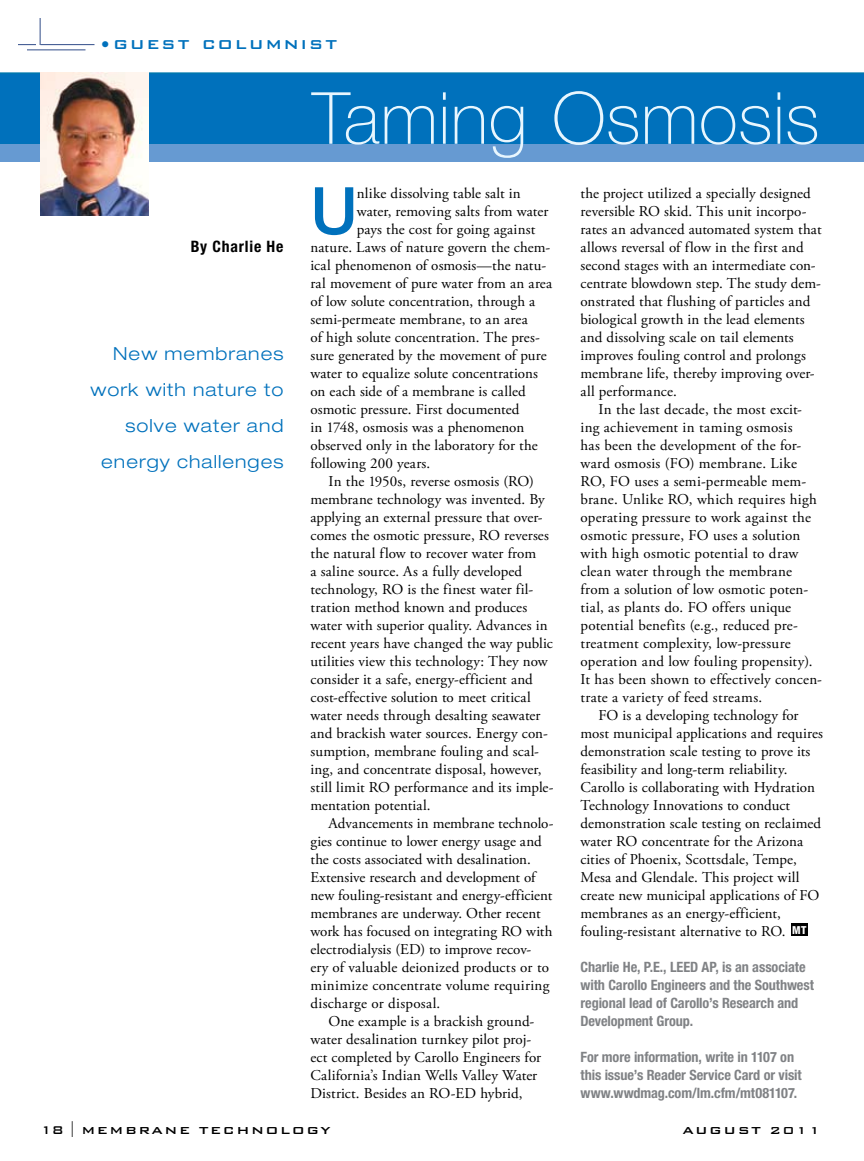
<style>
.page{position:relative;width:864px;height:1161px;background:#fff}
.page>*{position:absolute;margin:0;border:0;box-sizing:border-box;transform-origin:0 0}
.t1{font:100 72px "Helvetica Neue LT Std";letter-spacing:.005em;color:#e8f6fe}
.t2{font:500 65.4px "Helvetica Neue LT Std";color:#0071bc}
.t3{font:500 21px "Bank Gothic BT";color:#0071bc}
.t4{font:300 expanded 18px/36px "Helvetica Neue LT Std";letter-spacing:.06em;color:#0071bc;text-align:right}
.t5{font:700 condensed 15.75px "Helvetica Neue LT Std";letter-spacing:.05em;color:#000}
.t6{font:15px/18px "Adobe Garamond Pro";letter-spacing:.005em;color:#000}
.t7{font:700 condensed 14.25px/18px "Helvetica Neue LT Std";letter-spacing:-.005em;color:#808285}
.t8{font:500 13.5px "Bank Gothic BT";letter-spacing:.1em;color:#000;scale:1.11 1}
.s1{font-family:"Helvetica Neue LT Std";font-weight:800;font-stretch:condensed;font-size:11.1px;color:#fff}
.s2{font-size:15px}
.s3{font-family:"Futura Std";font-weight:300;font-size:21px}
</style>
<div class="page">
<div style="left:0;top:72px;width:864px;height:72px;background:#0071bc"></div>
<hr style="left:27px;top:50px;width:59px;height:1px;background:#314d89">
<hr style="left:40px;top:44px;width:54px;height:1px;background:#314d89">
<svg style="left:18px;top:18px;width:23px;height:27px"></svg>
<div style="left:791px;top:924px;width:16px;height:12px;background:#000"></div>
<div style="left:0;top:144px;width:864px;height:18px;background:#669ad2"></div>
<img style="left:40px;top:72px;width:108px;height:144px">
<h3 class="t3" style="left:99px;top:32px;width:240px">•guest columnist</h3>
<p class="t5" style="left:191px;top:237px;width:94px">By Charlie He</p>
<p class="t4" style="left:90px;top:335px;width:195px">New membranes work with nature to solve water and energy challenges</p>
<h1 class="t1" style="left:312px;top:77px;width:509px">Taming Osmosis</h1>
<h2 class="t2" style="left:310px;top:172px;width:49px">U</h2>
<p class="t6" style="left:357px;top:185px;width:166px">nlike dissolving table salt in</p>
<p class="t6" style="left:357px;top:203px;width:193px">water, removing salts from water</p>
<p class="t6" style="left:357px;top:221px;width:180px">pays the cost for going against</p>
<p class="t6" style="left:311px;top:239px;width:241px">nature. Laws of nature govern the chem-</p>
<p class="t6" style="left:311px;top:257px;width:237px">ical phenomenon of osmosis—the natu-</p>
<p class="t6" style="left:311px;top:275px;width:243px">ral movement of pure water from an area</p>
<p class="t6" style="left:311px;top:293px;width:226px">of low solute concentration, through a</p>
<p class="t6" style="left:311px;top:311px;width:219px">semi-permeate membrane, to an area</p>
<p class="t6" style="left:311px;top:329px;width:231px">of high solute concentration. The pres-</p>
<p class="t6" style="left:311px;top:347px;width:238px">sure generated by the movement of pure</p>
<p class="t6" style="left:311px;top:365px;width:229px">water to equalize solute concentrations</p>
<p class="t6" style="left:311px;top:383px;width:217px">on each side of a membrane is called</p>
<p class="t6" style="left:311px;top:401px;width:210px">osmotic pressure. First documented</p>
<p class="t6" style="left:311px;top:419px;width:215px">in 1748, osmosis was a phenomenon</p>
<p class="t6" style="left:311px;top:437px;width:229px">observed only in the laboratory for the</p>
<p class="t6" style="left:311px;top:455px;width:121px">following 200 years.</p>
<p class="t6" style="left:329px;top:473px;width:207px">In the 1950s, reverse osmosis (RO)</p>
<p class="t6" style="left:311px;top:491px;width:236px">membrane technology was invented. By</p>
<p class="t6" style="left:311px;top:509px;width:234px">applying an external pressure that over-</p>
<p class="t6" style="left:311px;top:527px;width:240px">comes the osmotic pressure, RO reverses</p>
<p class="t6" style="left:311px;top:545px;width:227px">the natural flow to recover water from</p>
<p class="t6" style="left:311px;top:563px;width:213px">a saline source. As a fully developed</p>
<p class="t6" style="left:311px;top:581px;width:224px">technology, RO is the finest water fil-</p>
<p class="t6" style="left:311px;top:599px;width:218px">tration method known and produces</p>
<p class="t6" style="left:311px;top:617px;width:239px">water with superior quality. Advances in</p>
<p class="t6" style="left:311px;top:635px;width:244px">recent years have changed the way public</p>
<p class="t6" style="left:311px;top:653px;width:239px">utilities view this technology: They now</p>
<p class="t6" style="left:311px;top:671px;width:224px">consider it a safe, energy-efficient and</p>
<p class="t6" style="left:311px;top:689px;width:222px">cost-effective solution to meet critical</p>
<p class="t6" style="left:311px;top:707px;width:232px">water needs through desalting seawater</p>
<p class="t6" style="left:311px;top:725px;width:239px">and brackish water sources. Energy con-</p>
<p class="t6" style="left:311px;top:743px;width:230px">sumption, membrane fouling and scal-</p>
<p class="t6" style="left:311px;top:761px;width:233px">ing, and concentrate disposal, however,</p>
<p class="t6" style="left:311px;top:779px;width:245px">still limit RO performance and its imple-</p>
<p class="t6" style="left:311px;top:797px;width:122px">mentation potential.</p>
<p class="t6" style="left:329px;top:815px;width:227px">Advancements in membrane technolo-</p>
<p class="t6" style="left:311px;top:833px;width:233px">gies continue to lower energy usage and</p>
<p class="t6" style="left:311px;top:851px;width:222px">the costs associated with desalination.</p>
<p class="t6" style="left:311px;top:869px;width:227px">Extensive research and development of</p>
<p class="t6" style="left:311px;top:887px;width:243px">new fouling-resistant and energy-efficient</p>
<p class="t6" style="left:311px;top:905px;width:232px">membranes are underway. Other recent</p>
<p class="t6" style="left:311px;top:923px;width:244px">work has focused on integrating RO with</p>
<p class="t6" style="left:311px;top:941px;width:222px">electrodialysis (ED) to improve recov-</p>
<p class="t6" style="left:311px;top:959px;width:240px">ery of valuable deionized products or to</p>
<p class="t6" style="left:311px;top:977px;width:240px">minimize concentrate volume requiring</p>
<p class="t6" style="left:311px;top:995px;width:131px">discharge or disposal.</p>
<p class="t6" style="left:329px;top:1013px;width:207px">One example is a brackish ground-</p>
<p class="t6" style="left:311px;top:1031px;width:222px">water desalination turnkey pilot proj-</p>
<p class="t6" style="left:311px;top:1049px;width:232px">ect completed by Carollo Engineers for</p>
<p class="t6" style="left:311px;top:1067px;width:228px">California’s Indian Wells Valley Water</p>
<p class="t6" style="left:311px;top:1085px;width:214px">District. Besides an RO-ED hybrid,</p>
<p class="t6" style="left:581px;top:185px;width:243px">the project utilized a specially designed reversible RO skid. This unit incorpo&shy;rates an advanced automated system that allows reversal of flow in the first and second stages with an intermediate con&shy;centrate blowdown step. The study dem&shy;onstrated that flushing of particles and biological growth in the lead elements and dissolving scale on tail elements improves fouling control and prolongs membrane life, thereby improving over&shy;all performance.</p>
<p class="t6" style="left:599px;top:401px;width:205px">In the last decade, the most excit-</p>
<p class="t6" style="left:581px;top:419px;width:214px">ing achievement in taming osmosis</p>
<p class="t6" style="left:581px;top:437px;width:222px">has been the development of the for-</p>
<p class="t6" style="left:581px;top:455px;width:218px">ward osmosis (FO) membrane. Like</p>
<p class="t6" style="left:581px;top:473px;width:227px">RO, FO uses a semi-permeable mem-</p>
<p class="t6" style="left:581px;top:491px;width:238px">brane. Unlike RO, which requires high</p>
<p class="t6" style="left:581px;top:509px;width:232px">operating pressure to work against the</p>
<p class="t6" style="left:581px;top:527px;width:221px">osmotic pressure, FO uses a solution</p>
<p class="t6" style="left:581px;top:545px;width:219px">with high osmotic potential to draw</p>
<p class="t6" style="left:581px;top:563px;width:213px">clean water through the membrane</p>
<p class="t6" style="left:581px;top:581px;width:229px">from a solution of low osmotic poten-</p>
<p class="t6" style="left:581px;top:599px;width:212px">tial, as plants do. FO offers unique</p>
<p class="t6" style="left:581px;top:617px;width:219px">potential benefits (e.g., reduced pre-</p>
<p class="t6" style="left:581px;top:635px;width:212px">treatment complexity, low-pressure</p>
<p class="t6" style="left:581px;top:653px;width:234px">operation and low fouling propensity).</p>
<p class="t6" style="left:581px;top:671px;width:243px">It has been shown to effectively concen-</p>
<p class="t6" style="left:581px;top:689px;width:183px">trate a variety of feed streams.</p>
<p class="t6" style="left:599px;top:707px;width:202px">FO is a developing technology for</p>
<p class="t6" style="left:581px;top:725px;width:244px">most municipal applications and requires</p>
<p class="t6" style="left:581px;top:743px;width:231px">demonstration scale testing to prove its</p>
<p class="t6" style="left:581px;top:761px;width:208px">feasibility and long-term reliability.</p>
<p class="t6" style="left:581px;top:779px;width:236px">Carollo is collaborating with Hydration</p>
<p class="t6" style="left:581px;top:797px;width:211px">Technology Innovations to conduct</p>
<p class="t6" style="left:581px;top:815px;width:242px">demonstration scale testing on reclaimed</p>
<p class="t6" style="left:581px;top:833px;width:224px">water RO concentrate for the Arizona</p>
<p class="t6" style="left:581px;top:851px;width:218px">cities of Phoenix, Scottsdale, Tempe,</p>
<p class="t6" style="left:581px;top:869px;width:221px">Mesa and Glendale. This project will</p>
<p class="t6" style="left:581px;top:887px;width:240px">create new municipal applications of FO</p>
<p class="t6" style="left:581px;top:905px;width:202px">membranes as an energy-efficient,</p>
<p class="t6" style="left:581px;top:923px;width:227px">fouling-resistant alternative to RO. <span class="s1">MT</span></p>
<p class="t7" style="left:580px;top:958px;width:235px">Charlie He, P.E., LEED AP, is an associate with Carollo Engineers and the Southwest regional lead of Carollo’s Research and Development Group.</p>
<p class="t7" style="left:580px;top:1048px;width:223px">For more information, write in 1107 on this issue’s Reader Service Card or visit www.wwdmag.com/lm.cfm/mt081107.</p>
<p class="t8" style="left:40px;top:1123px;width:263px"><span class="s2">18</span> <span class="s3">I</span> membrane technology</p>
<p class="t8" style="left:682px;top:1123px;width:126px">August 2011</p>
</div>
